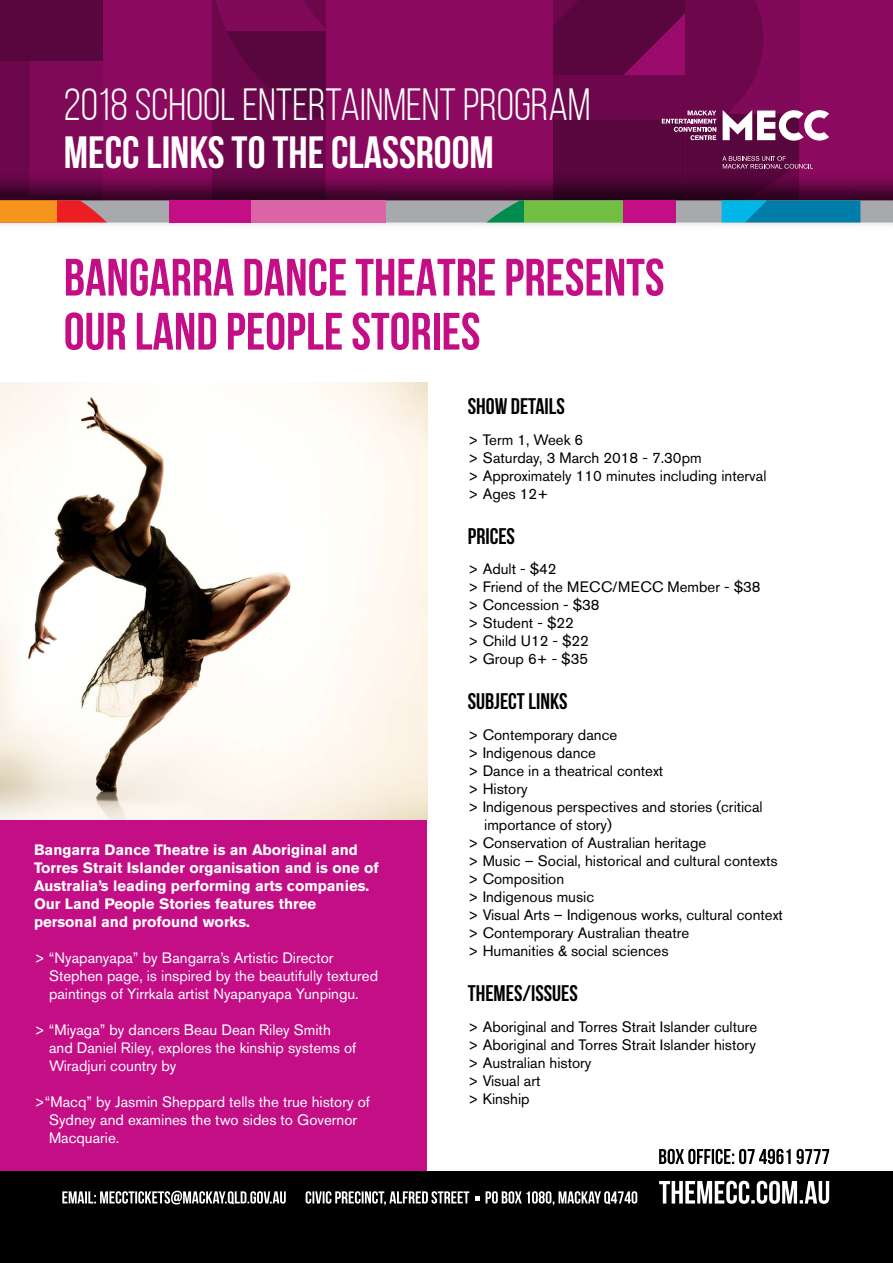
<style>
.page{position:relative;width:893px;height:1263px;background:#fff}
.page>*{position:absolute;margin:0;border:0;box-sizing:border-box;transform-origin:0 0}
.t1{font:700 52.5px/54px "Bebas Neue";color:#c40e85}
.t2{font:45px "Bebas Neue";color:#fff}
.t3{font:700 45px "Bebas Neue";color:#fff}
.t4{font:700 22.5px "Bebas Neue";color:#000}
.t5{font:15px/18px "Akzidenz Grotesk BQ";color:#000}
.t6{font:15px/18px "Akzidenz Grotesk BQ";color:#fff}
.t7{font:700 15px/18px "Akzidenz Grotesk BQ";color:#fff}
</style>
<div class="page">
<div style="left:0;top:1171px;width:893px;height:92px;background:#000"></div>
<svg style="left:659px;top:1181px;width:170px;height:23px"></svg>
<svg style="left:659px;top:1149px;width:170px;height:15px"></svg>
<svg style="left:62px;top:1191px;width:575px;height:14px"></svg>
<div style="left:0;top:383px;width:426px;height:788px;background:#c40e85"></div>
<img style="left:0;top:383px;width:427px;height:437px">
<div style="left:0;top:170px;width:893px;height:60px;background:#000;opacity:.75"></div>
<svg style="left:0;top:0;width:893px;height:222px;background:#791557"></svg>
<h2 class="t2" style="left:64px;top:81px;width:528px">2018 SCHOOL ENTERTAINMENT PROGRAM</h2>
<h2 class="t3" style="left:64px;top:128px;width:432px">MECC LINKS TO THE CLASSROOM</h2>
<h1 class="t1" style="left:64px;top:250px;width:602px">BANGARRA DANCE THEATRE PRESENTS<br>OUR LAND PEOPLE STORIES</h1>
<p class="t7" style="left:34px;top:841px;width:346px">Bangarra Dance Theatre is an Aboriginal and Torres Strait Islander organisation and is one of Australia’s leading performing arts companies.<br>Our Land People Stories features three personal and profound works.</p>
<p class="t6" style="left:49px;top:949px;width:331px;text-indent:-15px">&gt; “Nyapanyapa” by Bangarra’s Artistic Director<br>Stephen page, is inspired by the beautifully textured paintings of Yirrkala artist Nyapanyapa Yunpingu.</p>
<p class="t6" style="left:49px;top:1021px;width:309px;text-indent:-15px">&gt; “Miyaga” by dancers Beau Dean Riley Smith and Daniel Riley, explores the kinship systems of<br>Wiradjuri country by</p>
<p class="t6" style="left:49px;top:1093px;width:322px;text-indent:-15px">&gt;“Macq” by Jasmin Sheppard tells the true history of<br>Sydney and examines the two sides to Governor<br>Macquarie.</p>
<h3 class="t4" style="left:468px;top:394px;width:99px">SHOW DETAILS</h3>
<p class="t5" style="left:468px;top:430px;width:300px">&gt; Term 1, Week 6<br>&gt; Saturday, 3 March 2018 - 7.30pm<br>&gt; Approximately 110 minutes including interval &gt; Ages 12+</p>
<h3 class="t4" style="left:468px;top:523px;width:49px">PRICES</h3>
<p class="t5" style="left:468px;top:560px;width:294px">&gt; Adult - $42<br>&gt; Friend of the MECC/MECC Member - $38 &gt; Concession - $38<br>&gt; Student - $22<br>&gt; Child U12 - $22<br>&gt; Group 6+ - $35</p>
<h3 class="t4" style="left:468px;top:689px;width:101px">SUBJECT LINKS</h3>
<p class="t5" style="left:468px;top:726px;width:151px">&gt; Contemporary dance</p>
<p class="t5" style="left:468px;top:744px;width:130px">&gt; Indigenous dance</p>
<p class="t5" style="left:468px;top:762px;width:197px">&gt; Dance in a theatrical context</p>
<p class="t5" style="left:468px;top:780px;width:61px">&gt; History</p>
<p class="t5" style="left:468px;top:798px;width:296px">&gt; Indigenous perspectives and stories (critical</p>
<p class="t5" style="left:484px;top:816px;width:129px">importance of story)</p>
<p class="t5" style="left:468px;top:834px;width:240px">&gt; Conservation of Australian heritage</p>
<p class="t5" style="left:468px;top:852px;width:311px">&gt; Music – Social, historical and cultural contexts</p>
<p class="t5" style="left:468px;top:870px;width:98px">&gt; Composition</p>
<p class="t5" style="left:468px;top:888px;width:128px">&gt; Indigenous music</p>
<p class="t5" style="left:468px;top:906px;width:317px">&gt; Visual Arts – Indigenous works, cultural context</p>
<p class="t5" style="left:468px;top:924px;width:223px">&gt; Contemporary Australian theatre</p>
<p class="t5" style="left:468px;top:942px;width:202px">&gt; Humanities &amp; social sciences</p>
<h3 class="t4" style="left:468px;top:981px;width:112px">THEMES/ISSUES</h3>
<p class="t5" style="left:468px;top:1017px;width:291px">&gt; Aboriginal and Torres Strait Islander culture &gt; Aboriginal and Torres Strait Islander history &gt; Australian history<br>&gt; Visual art<br>&gt; Kinship</p>
</div>
